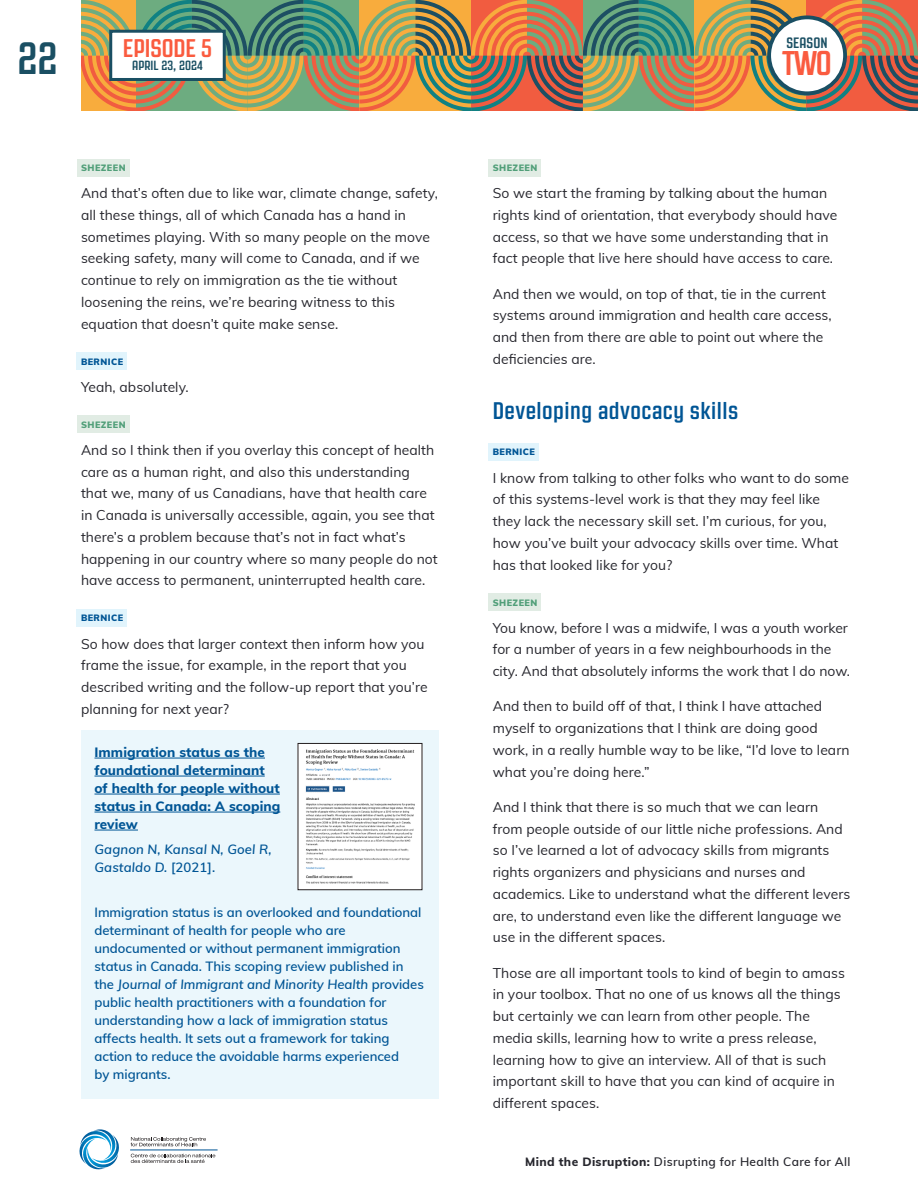
<style>
.page{position:relative;width:918px;height:1188px;background:#fff}
.page>*{position:absolute;margin:0;border:0;box-sizing:border-box;transform-origin:0 0}
.t1{font:700 45px "Revolution Gothic";color:#1a4f63}
.t2{font:700 34.2px "Revolution Gothic";color:#fa5b3f}
.t3{font:700 25.5px "Revolution Gothic";color:#fa5b3f}
.SUB_HEADER{font:700 24px "Revolution Gothic";letter-spacing:.02em;color:#005595}
.t4{font:700 15px "Revolution Gothic";letter-spacing:.005em;color:#1a4f63}
.BODY_COPY{font:13.8px/21.8px "Muli";letter-spacing:.005em;color:#26262d}
.BODY_COPY_LAST_LINE{font:13.8px/21.8px "Muli";letter-spacing:.005em;color:#26262d}
._1{font:800 13.5px/18px "Muli";letter-spacing:.005em;color:#005595}
.t5{font:700 13.35px "Revolution Gothic";letter-spacing:.005em;color:#1a4f63}
._3{font:600 13.2px/18px "Muli";color:#005595}
._2{font:italic 600 13.2px/18px "Muli";letter-spacing:.01em;color:#005595}
.t6{font:600 12px "Muli";letter-spacing:.03em;color:#26262d}
.C{font:900 9px "Muli";letter-spacing:.05em;color:#519f79}
.B{font:900 9px "Muli";letter-spacing:.05em;color:#005595}
.s1{font-style:normal}
.s2{font-style:italic}
.s3{font-weight:800}
</style>
<div class="page">
<svg style="left:81px;top:0;width:837px;height:111px;background:#a08b5c"></svg>
<svg style="left:131px;top:1137px;width:75px;height:9px"></svg>
<svg style="left:131px;top:1154px;width:84px;height:9px"></svg>
<svg style="left:79px;top:1129px;width:40px;height:41px"></svg>
<hr style="left:130px;top:1150px;width:88px;height:1px;background:#005595">
<div style="left:769px;top:17px;width:76px;height:76px;background:#fff;border-radius:50%"></div>
<div style="left:767px;top:15px;width:80px;height:80px;border:4px solid #1a4f63;border-radius:50%"></div>
<div style="left:109px;top:30px;width:117px;height:51px;background:#fff;border:3px solid #1a4f63"></div>
<svg style="left:77px;top:159px;width:52px;height:18px"></svg>
<svg style="left:77px;top:352px;width:50px;height:18px"></svg>
<svg style="left:77px;top:416px;width:52px;height:17px"></svg>
<svg style="left:77px;top:609px;width:50px;height:18px"></svg>
<svg style="left:488px;top:159px;width:53px;height:18px"></svg>
<svg style="left:488px;top:443px;width:51px;height:18px"></svg>
<svg style="left:488px;top:593px;width:53px;height:18px"></svg>
<div style="left:81px;top:730px;width:358px;height:368px;background:#ebf7fc"></div>
<hr style="left:94px;top:758px;width:171px;height:1px;background:#005595">
<hr style="left:94px;top:776px;width:171px;height:1px;background:#005595">
<hr style="left:94px;top:794px;width:186px;height:1px;background:#005595">
<hr style="left:94px;top:812px;width:186px;height:1px;background:#005595">
<hr style="left:94px;top:830px;width:44px;height:1px;background:#005595">
<img style="left:300px;top:747px;width:120px;height:140px">
<div style="left:298px;top:743px;width:124px;height:147px;border:1px solid #231f20"></div>
<h1 class="t1" style="left:18px;top:34px;width:42px">22</h1>
<p class="t4" style="left:787px;top:35px;width:43px">SEASON</p>
<h3 class="t3" style="left:123px;top:35px;width:91px">EPISODE 5</h3>
<p class="t5" style="left:132px;top:58px;width:72px">APRIL 23, 2024</p>
<h2 class="t2" style="left:782px;top:45px;width:51px">TWO</h2>
<p class="C" style="left:81px;top:161px;width:46px">SHEZEEN</p>
<p class="BODY_COPY" style="left:81px;top:182px;width:359px">And that’s often due to like war, climate change, safety, all these things, all of which Canada has a hand in sometimes playing. With so many people on the move seeking safety, many will come to Canada, and if we continue to rely on immigration as the tie without loosening the reins, we’re bearing witness to this equation that doesn’t quite make sense.</p>
<p class="B" style="left:81px;top:355px;width:44px">BERNICE</p>
<p class="BODY_COPY" style="left:81px;top:375px;width:109px">Yeah, absolutely.</p>
<p class="C" style="left:81px;top:418px;width:46px">SHEZEEN</p>
<p class="BODY_COPY" style="left:81px;top:438px;width:358px">And so I think then if you overlay this concept of health care as a human right, and also this understanding that we, many of us Canadians, have that health care in Canada is universally accessible, again, you see that there’s a problem because that’s not in fact what’s happening in our country where so many people do not have access to permanent, uninterrupted health care.</p>
<p class="B" style="left:81px;top:612px;width:44px">BERNICE</p>
<p class="BODY_COPY" style="left:81px;top:632px;width:348px">So how does that larger context then inform how you frame the issue, for example, in the report that you described writing and the follow-up report that you’re planning for next year?</p>
<p class="_1" style="left:94px;top:743px;width:187px">Immigration status as the foundational determinant of health for people without status in Canada: A scoping review</p>
<p class="_2" style="left:94px;top:839px;width:179px">Gagnon N, Kansal N, Goel R,<br>Gastaldo D. <span class="s1">[2021].</span></p>
<p class="_3" style="left:94px;top:902px;width:331px">Immigration status is an overlooked and foundational determinant of health for people who are undocumented or without permanent immigration status in Canada. This scoping review published in the <span class="s2">Journal of Immigrant and Minority Health</span> provides public health practitioners with a foundation for understanding how a lack of immigration status affects health. It sets out a framework for taking action to reduce the avoidable harms experienced<br>by migrants.</p>
<p class="C" style="left:493px;top:161px;width:46px">SHEZEEN</p>
<p class="BODY_COPY" style="left:493px;top:182px;width:346px">So we start the framing by talking about the human rights kind of orientation, that everybody should have access, so that we have some understanding that in fact people that live here should have access to care.</p>
<p class="BODY_COPY_LAST_LINE" style="left:493px;top:282px;width:340px">And then we would, on top of that, tie in the current systems around immigration and health care access, and then from there are able to point out where the deficiencies are.</p>
<p class="SUB_HEADER" style="left:493px;top:398px;width:247px">Developing advocacy skills</p>
<p class="B" style="left:493px;top:446px;width:44px">BERNICE</p>
<p class="BODY_COPY" style="left:493px;top:466px;width:358px">I know from talking to other folks who want to do some of this systems-level work is that they may feel like they lack the necessary skill set. I’m curious, for you, how you’ve built your advocacy skills over time. What has that looked like for you?</p>
<p class="C" style="left:493px;top:596px;width:46px">SHEZEEN</p>
<p class="BODY_COPY" style="left:493px;top:616px;width:359px">You know, before I was a midwife, I was a youth worker for a number of years in a few neighbourhoods in the city. And that absolutely informs the work that I do now.</p>
<p class="BODY_COPY" style="left:493px;top:695px;width:358px">And then to build off of that, I think I have attached myself to organizations that I think are doing good work, in a really humble way to be like, “I’d love to learn what you’re doing here.”</p>
<p class="BODY_COPY" style="left:493px;top:795px;width:359px">And I think that there is so much that we can learn from people outside of our little niche professions. And so I’ve learned a lot of advocacy skills from migrants rights organizers and physicians and nurses and academics. Like to understand what the different levers are, to understand even like the different language we use in the different spaces.</p>
<p class="BODY_COPY" style="left:493px;top:961px;width:354px">Those are all important tools to kind of begin to amass in your toolbox. That no one of us knows all the things but certainly we can learn from other people. The media skills, learning how to write a press release, learning how to give an interview. All of that is such important skill to have that you can kind of acquire in different spaces.</p>
<p class="t6" style="left:525px;top:1153px;width:327px"><span class="s3">Mind the Disruption:</span> Disrupting for Health Care for All</p>
</div>
